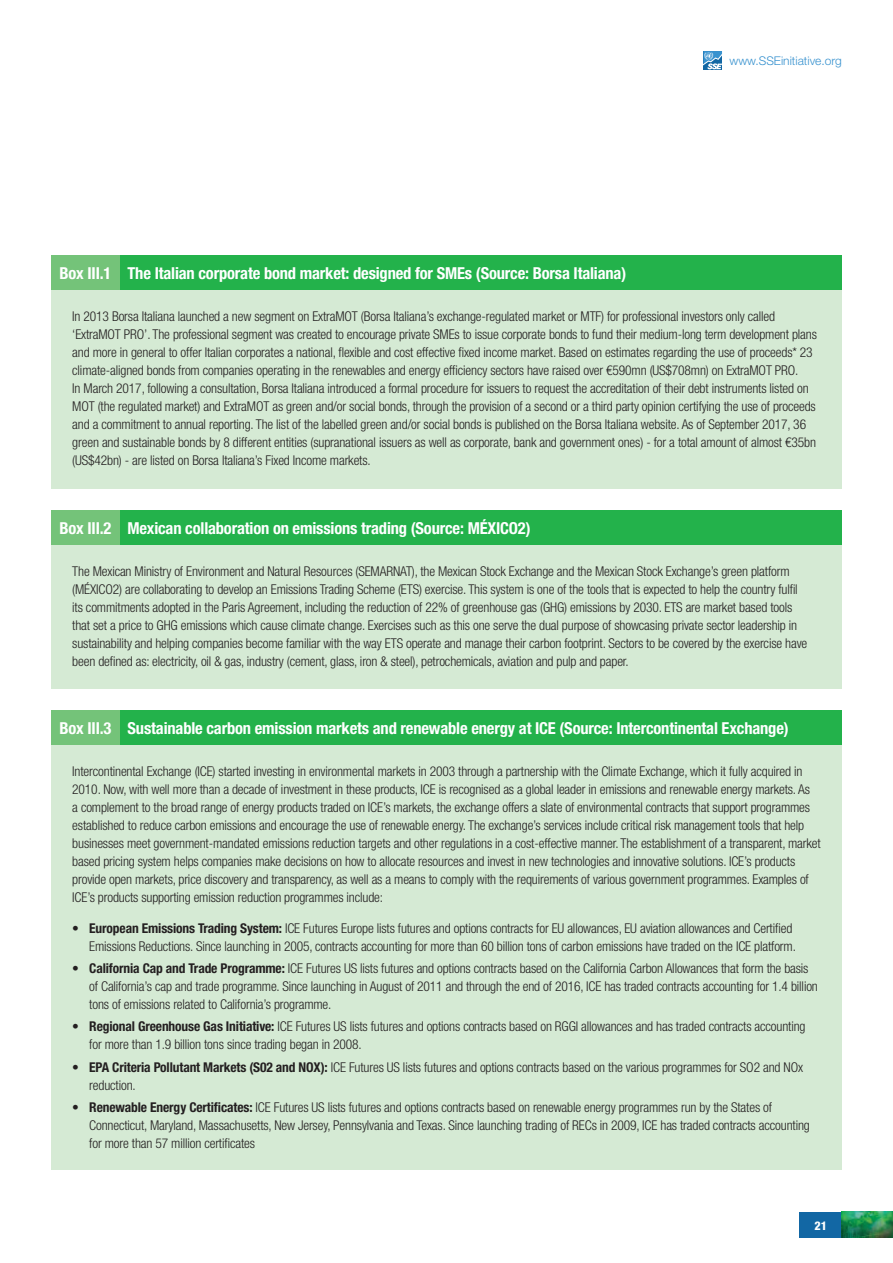
<style>
.page{position:relative;width:893px;height:1263px;background:#fff}
.page>*{position:absolute;margin:0;border:0;box-sizing:border-box;transform-origin:0 0}
.t1{font:700 condensed 16.5px "Helvetica Neue";letter-spacing:-.01em;color:#fff}
.t2{font:300 condensed 13.5px/18px "Helvetica Neue";letter-spacing:-.01em;color:#231f20}
.t3{font:300 12px "Helvetica Neue";color:#3892cf}
.t4{font:800 condensed 12px "Helvetica Neue";color:#fff}
.s1{font-weight:700}
</style>
<div class="page">
<div style="left:799px;top:1212px;width:43px;height:25px;background:#1267a4"></div>
<img style="left:842px;top:1212px;width:51px;height:25px">
<svg style="left:703px;top:69px;width:19px;height:1px"></svg>
<svg style="left:703px;top:51px;width:19px;height:18px"></svg>
<div style="left:51px;top:289px;width:791px;height:200px;background:#d5ead4"></div>
<div style="left:51px;top:744px;width:791px;height:425px;background:#d5ead4"></div>
<div style="left:119px;top:255px;width:723px;height:34px;background:#23b24b"></div>
<div style="left:119px;top:710px;width:723px;height:34px;background:#23b24b"></div>
<div style="left:51px;top:255px;width:68px;height:34px;background:#74c379"></div>
<div style="left:51px;top:544px;width:791px;height:145px;background:#d5ead4"></div>
<div style="left:119px;top:510px;width:723px;height:34px;background:#23b24b"></div>
<div style="left:51px;top:510px;width:68px;height:34px;background:#74c379"></div>
<div style="left:51px;top:710px;width:68px;height:34px;background:#74c379"></div>
<p class="t1" style="left:60px;top:263px;width:54px">Box III.1</p>
<p class="t1" style="left:128px;top:263px;width:500px">The Italian corporate bond market: designed for SMEs (Source: Borsa Italiana)</p>
<p class="t3" style="left:729px;top:53px;width:114px">www.SSEinitiative.org</p>
<p class="t2" style="left:72px;top:307px;width:746px">In 2013 Borsa Italiana launched a new segment on ExtraMOT (Borsa Italiana’s exchange-regulated market or MTF) for professional investors only called ‘ExtraMOT PRO’. The professional segment was created to encourage private SMEs to issue corporate bonds to fund their medium-long term development plans and more in general to offer Italian corporates a national, flexible and cost effective fixed income market. Based on estimates regarding the use of proceeds* 23 climate-aligned bonds from companies operating in the renewables and energy efficiency sectors have raised over €590mn (US$708mn) on ExtraMOT PRO.<br>In March 2017, following a consultation, Borsa Italiana introduced a formal procedure for issuers to request the accreditation of their debt instruments listed on MOT (the regulated market) and ExtraMOT as green and/or social bonds, through the provision of a second or a third party opinion certifying the use of proceeds and a commitment to annual reporting. The list of the labelled green and/or social bonds is published on the Borsa Italiana website. As of September 2017, 36 green and sustainable bonds by 8 different entities (supranational issuers as well as corporate, bank and government ones) - for a total amount of almost €35bn (US$42bn) - are listed on Borsa Italiana’s Fixed Income markets.</p>
<p class="t1" style="left:60px;top:518px;width:473px">Box III.2 Mexican collaboration on emissions trading (Source: MÉXICO2)</p>
<p class="t2" style="left:72px;top:562px;width:736px">The Mexican Ministry of Environment and Natural Resources (SEMARNAT), the Mexican Stock Exchange and the Mexican Stock Exchange’s green platform (MÉXICO2) are collaborating to develop an Emissions Trading Scheme (ETS) exercise. This system is one of the tools that is expected to help the country fulfil its commitments adopted in the Paris Agreement, including the reduction of 22% of greenhouse gas (GHG) emissions by 2030. ETS are market based tools that set a price to GHG emissions which cause climate change. Exercises such as this one serve the dual purpose of showcasing private sector leadership in sustainability and helping companies become familiar with the way ETS operate and manage their carbon footprint. Sectors to be covered by the exercise have been defined as: electricity, oil &amp; gas, industry (cement, glass, iron &amp; steel), petrochemicals, aviation and pulp and paper.</p>
<p class="t1" style="left:60px;top:718px;width:54px">Box III.3</p>
<p class="t1" style="left:128px;top:718px;width:663px">Sustainable carbon emission markets and renewable energy at ICE (Source: Intercontinental Exchange)</p>
<p class="t2" style="left:72px;top:762px;width:750px">Intercontinental Exchange (ICE) started investing in environmental markets in 2003 through a partnership with the Climate Exchange, which it fully acquired in 2010. Now, with well more than a decade of investment in these products, ICE is recognised as a global leader in emissions and renewable energy markets. As<br>a complement to the broad range of energy products traded on ICE’s markets, the exchange offers a slate of environmental contracts that support programmes established to reduce carbon emissions and encourage the use of renewable energy. The exchange’s services include critical risk management tools that help businesses meet government-mandated emissions reduction targets and other regulations in a cost-effective manner. The establishment of a transparent, market based pricing system helps companies make decisions on how to allocate resources and invest in new technologies and innovative solutions. ICE’s products provide open markets, price discovery and transparency, as well as a means to comply with the requirements of various government programmes. Examples of ICE’s products supporting emission reduction programmes include:</p>
<p class="t2" style="left:72px;top:919px;width:725px;text-align:right">• <span class="s1">European Emissions Trading System:</span> ICE Futures Europe lists futures and options contracts for EU allowances, EU aviation allowances and Certified<br>Emissions Reductions. Since launching in 2005, contracts accounting for more than 60 billion tons of carbon emissions have traded on the ICE platform.</p>
<p class="t2" style="left:89px;top:959px;width:730px;text-indent:-17px">• <span class="s1">California Cap and Trade Programme:</span> ICE Futures US lists futures and options contracts based on the California Carbon Allowances that form the basis of California’s cap and trade programme. Since launching in August of 2011 and through the end of 2016, ICE has traded contracts accounting for 1.4 billion tons of emissions related to California’s programme.</p>
<p class="t2" style="left:89px;top:1017px;width:718px;text-indent:-17px">• <span class="s1">Regional Greenhouse Gas Initiative:</span> ICE Futures US lists futures and options contracts based on RGGI allowances and has traded contracts accounting for more than 1.9 billion tons since trading began in 2008.</p>
<p class="t2" style="left:89px;top:1058px;width:715px;text-indent:-17px">• <span class="s1">EPA Criteria Pollutant Markets (S02 and NOX):</span> ICE Futures US lists futures and options contracts based on the various programmes for SO2 and NOx reduction.</p>
<p class="t2" style="left:89px;top:1098px;width:722px;text-indent:-17px">• <span class="s1">Renewable Energy Certificates:</span> ICE Futures US lists futures and options contracts based on renewable energy programmes run by the States of<br>Connecticut, Maryland, Massachusetts, New Jersey, Pennsylvania and Texas. Since launching trading of RECs in 2009, ICE has traded contracts accounting for more than 57 million certificates</p>
<p class="t4" style="left:814px;top:1218px;width:14px">21</p>
</div>
